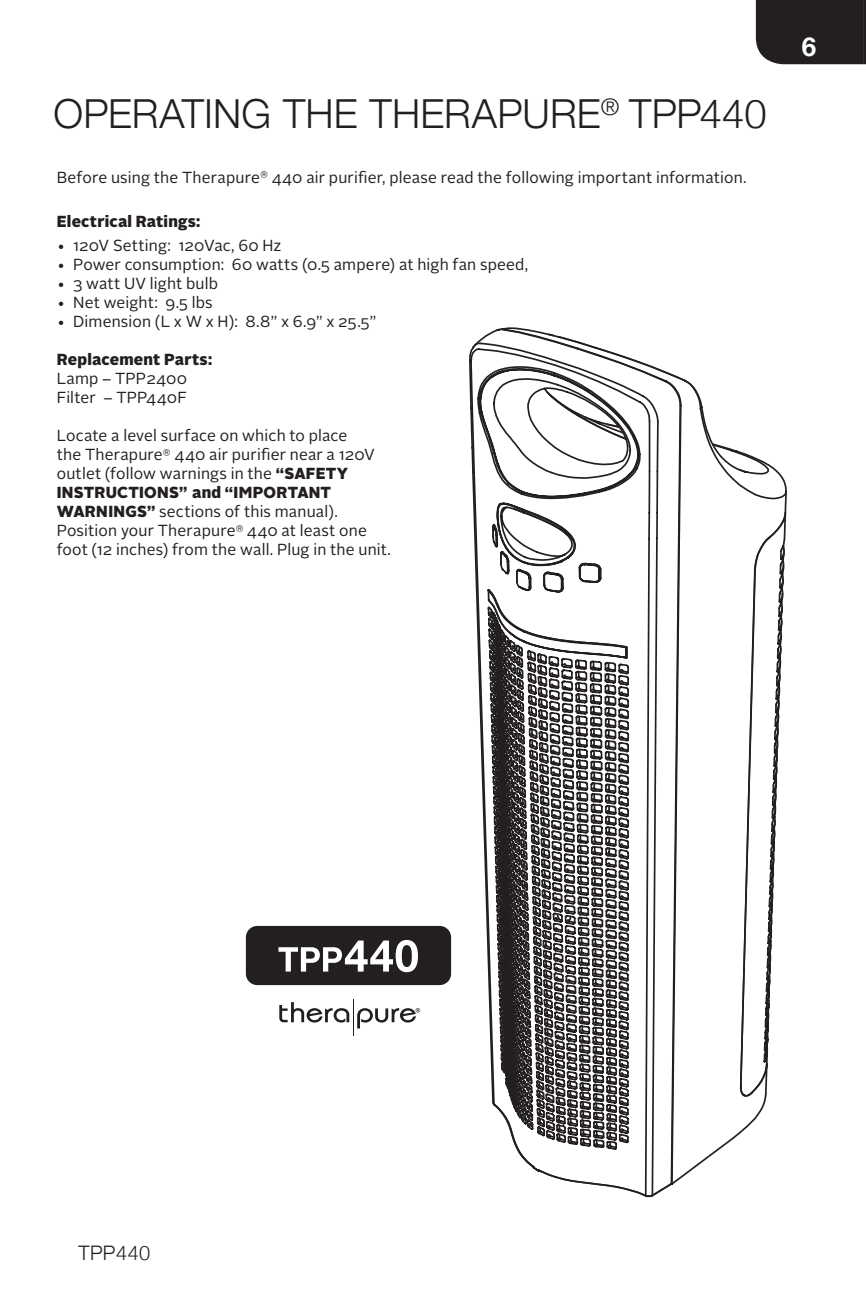
<style>
.page{position:relative;width:866px;height:1298px;background:#fff}
.page>*{position:absolute;margin:0;border:0;box-sizing:border-box;transform-origin:0 0}
.t1{font:300 40px "Helvetica Neue";letter-spacing:.005em;color:#231f20}
.t2{font:700 26px "Helvetica Neue";color:#fff}
.t3{font:300 20px "Helvetica Neue";letter-spacing:.025em;color:#231f20}
.t4{font:16px/19px "Alright Sans";letter-spacing:.01em;color:#231f20}
.t5{font:900 16px "Alright Sans";letter-spacing:.015em;color:#231f20}
.s1{font-weight:900}
</style>
<div class="page">
<svg style="left:469px;top:327px;width:318px;height:871px"></svg>
<div style="left:246px;top:925px;width:205px;height:60px;background:#231f20;border-radius:11px"></div>
<svg style="left:279px;top:1002px;width:70px;height:20px"></svg>
<hr style="left:353px;top:998px;width:1px;height:37px;background:#231f20">
<svg style="left:357px;top:1008px;width:63px;height:20px"></svg>
<svg style="left:278px;top:939px;width:140px;height:33px"></svg>
<div style="left:756px;top:0;width:110px;height:64px;background:#231f20"></div>
<h1 class="t1" style="left:54px;top:82px;width:714px">OPERATING THE THERAPURE<sup>®</sup> TPP440</h1>
<p class="t4" style="left:57px;top:168px;width:691px">Before using the Therapure<sup>®</sup> 440 air purifier, please read the following important information.</p>
<p class="t5" style="left:57px;top:209px;width:145px">Electrical Ratings:</p>
<p class="t4" style="left:57px;top:236px;width:226px">• 120V Setting: 120Vac, 60 Hz</p>
<p class="t4" style="left:57px;top:255px;width:473px">• Power consumption: 60 watts (0.5 ampere) at high fan speed,</p>
<p class="t4" style="left:57px;top:274px;width:163px">• 3 watt UV light bulb</p>
<p class="t4" style="left:57px;top:293px;width:157px">• Net weight: 9.5 lbs</p>
<p class="t4" style="left:57px;top:312px;width:321px">• Dimension (L x W x H): 8.8” x 6.9” x 25.5”</p>
<p class="t5" style="left:57px;top:348px;width:157px">Replacement Parts:</p>
<p class="t4" style="left:57px;top:369px;width:132px">Lamp – TPP2400<br>Filter – TPP440F</p>
<p class="t4" style="left:57px;top:426px;width:336px">Locate a level surface on which to place<br>the Therapure<sup>®</sup> 440 air purifier near a 120V outlet (follow warnings in the <span class="s1">“SAFETY INSTRUCTIONS” and “IMPORTANT WARNINGS”</span> sections of this manual).<br>Position your Therapure<sup>®</sup> 440 at least one foot (12 inches) from the wall. Plug in the unit.</p>
<h2 class="t2" style="left:802px;top:26px;width:16px">6</h2>
<p class="t3" style="left:78px;top:1236px;width:73px">TPP440</p>
</div>
